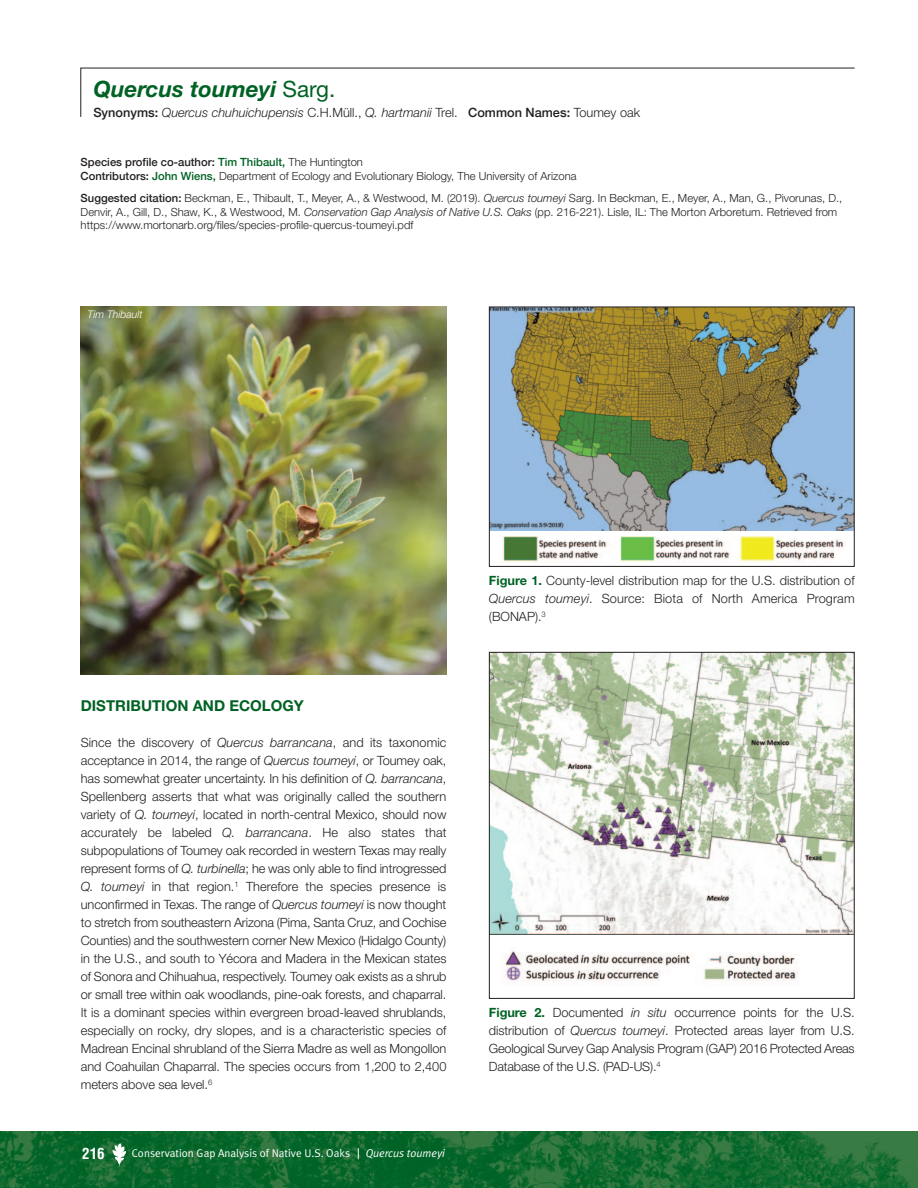
<style>
.page{position:relative;width:918px;height:1188px;background:#fff}
.page>*{position:absolute;margin:0;border:0;box-sizing:border-box;transform-origin:0 0}
.t1{font:italic 700 22.5px "Helvetica Neue";color:#006224}
.t2{font:700 15px "Helvetica Neue";color:#006224}
.t3{font:700 condensed 15px "Helvetica";color:#fff}
.t4{font:300 12.75px/18px "Helvetica Neue";letter-spacing:-.005em;color:#231f20;text-align:justify}
.t5{font:italic 300 12.75px "Helvetica Neue";color:#231f20}
.t6{font:300 11.25px/13.5px "Helvetica Neue";color:#231f20}
.t7{font:11.25px "Meta Plus Normal";color:#fff}
.t8{font:italic 11.25px "Meta Plus Normal";color:#fff}
.t9{font:italic 300 10.5px "Helvetica Neue";color:#fff}
.s1{font-weight:400;font-style:normal}
.s2{font-weight:500;font-style:normal}
.s3{font-style:normal}
.s4{font-weight:500}
.s5{font-weight:500;color:#006224}
.s6{font-style:italic}
.s7{font-weight:700;color:#006224}
</style>
<div class="page">
<img style="left:0;top:1131px;width:918px;height:57px">
<svg style="left:112px;top:1143px;width:14px;height:23px"></svg>
<svg style="left:80px;top:67px;width:775px;height:50px"></svg>
<img style="left:81px;top:307px;width:365px;height:368px">
<img style="left:491px;top:309px;width:362px;height:222px">
<div style="left:489px;top:307px;width:366px;height:260px;border:1px solid #231f20"></div>
<img style="left:491px;top:654px;width:362px;height:280px">
<div style="left:489px;top:652px;width:366px;height:347px;border:1px solid #231f20"></div>
<img style="left:505px;top:951px;width:293px;height:34px">
<img style="left:502px;top:536px;width:342px;height:27px">
<h1 class="t1" style="left:93px;top:75px;width:243px">Quercus toumeyi <span class="s1">Sarg.</span></h1>
<p class="t5" style="left:93px;top:105px;width:548px"><span class="s2">Synonyms:</span> Quercus chuhuichupensis <span class="s3">C.H.Müll.,</span> Q. hartmanii <span class="s3">Trel.</span> <span class="s2">Common Names:</span> <span class="s3">Toumey oak</span></p>
<p class="t6" style="left:81px;top:155px;width:497px"><span class="s4">Species profile co-author:</span> <span class="s5">Tim Thibault,</span> The Huntington<br><span class="s4">Contributors:</span> <span class="s5">John Wiens,</span> Department of Ecology and Evolutionary Biology, The University of Arizona</p>
<p class="t6" style="left:81px;top:191px;width:763px"><span class="s4">Suggested citation:</span> Beckman, E., Thibault, T., Meyer, A., &amp; Westwood, M. (2019). <span class="s6">Quercus toumeyi</span> Sarg. In Beckman, E., Meyer, A., Man, G., Pivorunas, D.,<br>Denvir, A., Gill, D., Shaw, K., &amp; Westwood, M. <span class="s6">Conservation Gap Analysis of Native U.S. Oaks</span> (pp. 216-221). Lisle, IL: The Morton Arboretum. Retrieved from https://www.mortonarb.org/files/species-profile-quercus-toumeyi.pdf</p>
<p class="t9" style="left:87px;top:308px;width:57px">Tim Thibault</p>
<p class="t2" style="left:81px;top:696px;width:225px">DISTRIBUTION AND ECOLOGY</p>
<p class="t4" style="left:81px;top:733px;width:367px">Since the discovery of <span class="s6">Quercus barrancana</span>, and its taxonomic acceptance in 2014, the range of <span class="s6">Quercus toumeyi</span>, or Toumey oak, has somewhat greater uncertainty. In his definition of <span class="s6">Q. barrancana</span>, Spellenberg asserts that what was originally called the southern variety of <span class="s6">Q. toumeyi</span>, located in north-central Mexico, should now accurately be labeled <span class="s6">Q. barrancana</span>. He also states that subpopulations of Toumey oak recorded in western Texas may really represent forms of <span class="s6">Q. turbinella</span>; he was only able to find introgressed <span class="s6">Q. toumeyi</span> in that region.<sup>1</sup> Therefore the species presence is unconfirmed in Texas. The range of <span class="s6">Quercus toumeyi</span> is now thought to stretch from southeastern Arizona (Pima, Santa Cruz, and Cochise Counties) and the southwestern corner New Mexico (Hidalgo County) in the U.S., and south to Yécora and Madera in the Mexican states of Sonora and Chihuahua, respectively. Toumey oak exists as a shrub or small tree within oak woodlands, pine-oak forests, and chaparral.<br>It is a dominant species within evergreen broad-leaved shrublands, especially on rocky, dry slopes, and is a characteristic species of Madrean Encinal shrubland of the Sierra Madre as well as Mongollon and Coahuilan Chaparral. The species occurs from 1,200 to 2,400 meters above sea level.<sup>6</sup></p>
<p class="t3" style="left:82px;top:1144px;width:24px">216</p>
<p class="t7" style="left:132px;top:1146px;width:220px">Conservation Gap Analysis of Native U.S. Oaks</p>
<p class="t8" style="left:366px;top:1146px;width:81px">Quercus toumeyi</p>
<p class="t4" style="left:489px;top:571px;width:367px"><span class="s7">Figure 1.</span> County-level distribution map for the U.S. distribution of <span class="s6">Quercus toumeyi</span>. Source: Biota of North America Program (BONAP).<sup>3</sup></p>
<p class="t4" style="left:489px;top:1003px;width:367px"><span class="s7">Figure 2.</span> Documented <span class="s6">in situ</span> occurrence points for the U.S. distribution of <span class="s6">Quercus toumeyi</span>. Protected areas layer from U.S.<br>Geological Survey Gap Analysis Program (GAP) 2016 Protected Areas Database of the U.S. (PAD-US).<sup>4</sup></p>
</div>
